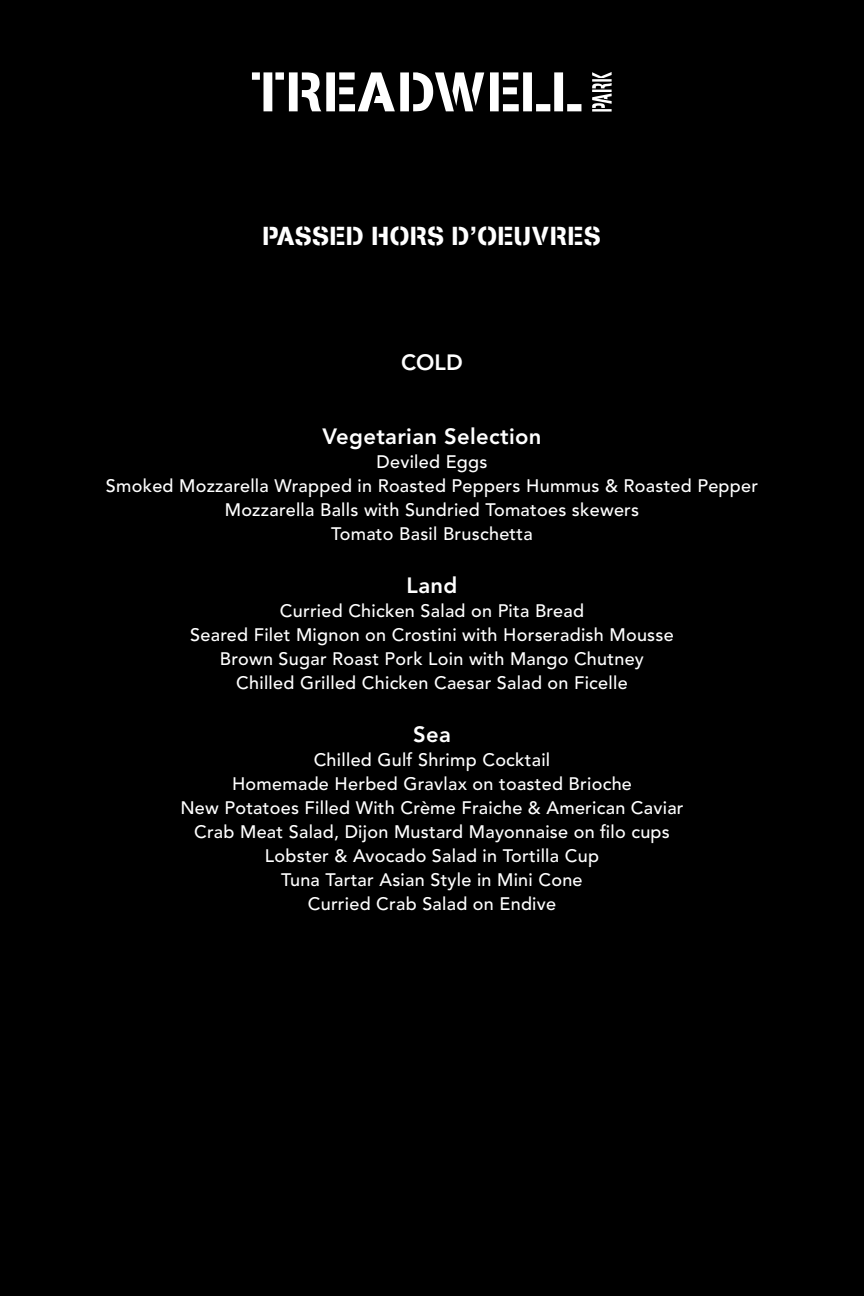
<style>
.page{position:relative;width:864px;height:1296px;background:#000}
.page>*{position:absolute;margin:0;border:0;box-sizing:border-box;transform-origin:0 0}
.t1{font:26px "Stencilia A";color:#fff}
.t2{font:800 22px "Avenir LT Std";letter-spacing:.015em;color:#fff}
.t3{font:500 18px/24px "Avenir LT Std";letter-spacing:.015em;color:#fff;text-align:center}
</style>
<div class="page">
<svg style="left:252px;top:72px;width:232px;height:39px"></svg>
<svg style="left:490px;top:72px;width:91px;height:39px"></svg>
<svg style="left:592px;top:72px;width:20px;height:40px"></svg>
<h1 class="t1" style="left:263px;top:221px;width:340px">PASSED HORS D’OEUVRES</h1>
<p class="t2" style="left:401px;top:349px;width:63px">COLD</p>
<p class="t2" style="left:323px;top:424px;width:220px">Vegetarian Selection</p>
<p class="t3" style="left:106px;top:451px;width:654px">Deviled Eggs<br>Smoked Mozzarella Wrapped in Roasted Peppers Hummus &amp; Roasted Pepper Mozzarella Balls with Sundried Tomatoes skewers<br>Tomato Basil Bruschetta</p>
<p class="t2" style="left:407px;top:573px;width:52px">Land</p>
<p class="t3" style="left:190px;top:599px;width:485px">Curried Chicken Salad on Pita Bread<br>Seared Filet Mignon on Crostini with Horseradish Mousse Brown Sugar Roast Pork Loin with Mango Chutney Chilled Grilled Chicken Caesar Salad on Ficelle</p>
<p class="t2" style="left:413px;top:721px;width:39px">Sea</p>
<p class="t3" style="left:180px;top:748px;width:505px">Chilled Gulf Shrimp Cocktail<br>Homemade Herbed Gravlax on toasted Brioche<br>New Potatoes Filled With Crème Fraiche &amp; American Caviar Crab Meat Salad, Dijon Mustard Mayonnaise on filo cups Lobster &amp; Avocado Salad in Tortilla Cup<br>Tuna Tartar Asian Style in Mini Cone<br>Curried Crab Salad on Endive</p>
</div>
